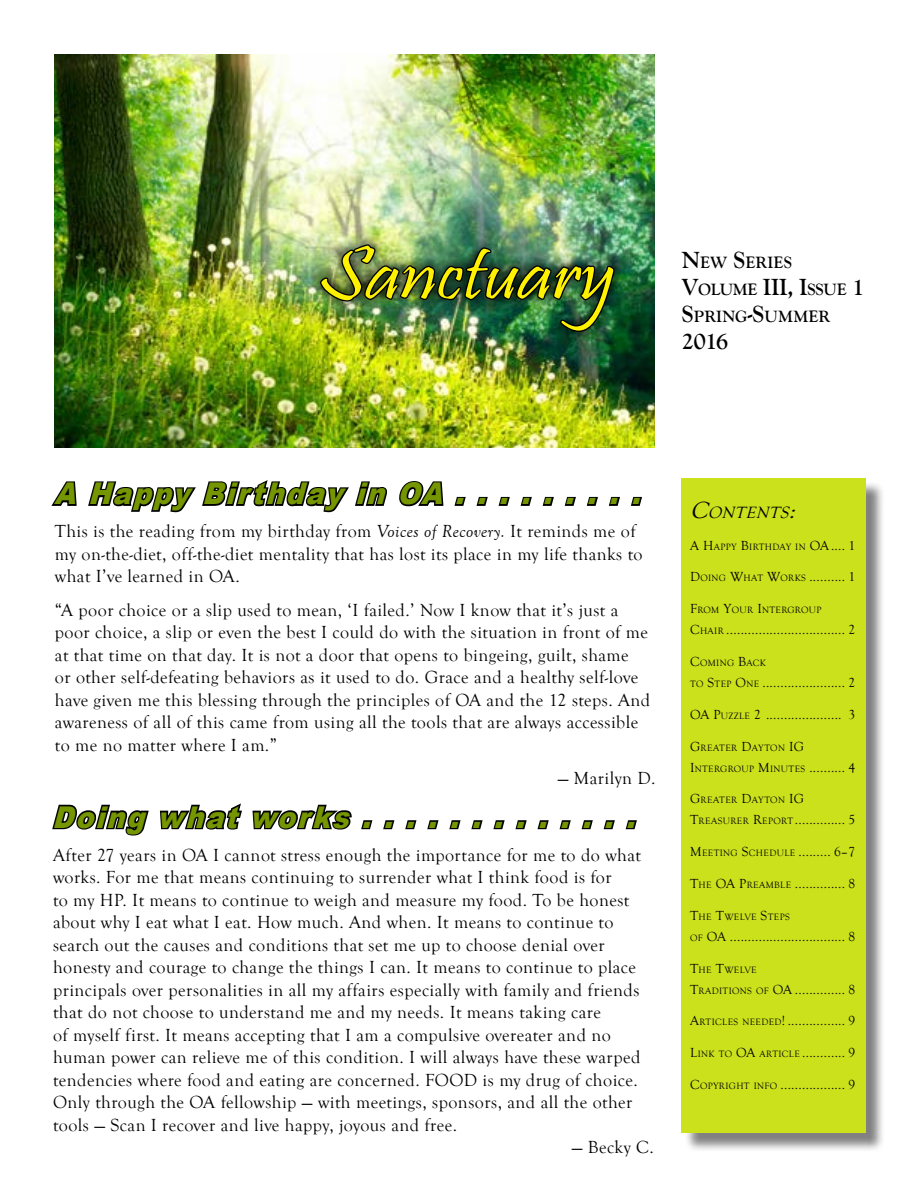
<style>
.page{position:relative;width:918px;height:1188px;background:#fff}
.page>*{position:absolute;margin:0;border:0;box-sizing:border-box;transform-origin:0 0}
.t1{font:76.2px "Pristina";color:#fff200;scale:1.15 1}
.t2{font:italic 900 30px "Arial";color:#759601;scale:.9 1}
.t3{font:700 24px "Goudy Old Sty T";color:#000}
.t4{font:18px/22.5px "Goudy Old Style T";letter-spacing:.025em;color:#000}
.t5{font:700 16.8px/27px "Goudy Old Sty T";letter-spacing:.015em;color:#000}
.t6{font:italic 16.8px "Goudy Old Style T";color:#000}
.t7{font:13.5px "Goudy Old Style T";color:#000}
.t8{font:9.45px "Goudy Old Style T";letter-spacing:.035em;color:#000}
.s1{font-size:24px}
.s2{font-style:italic}
.s3{font-size:13.5px}
.s4{font-size:9.45px}
</style>
<div class="page">
<div style="left:684px;top:481px;width:201px;height:671px;background:#000;opacity:.5"></div>
<div style="left:681px;top:479px;width:185px;height:654px;background:#cae11b"></div>
<img style="left:54px;top:54px;width:601px;height:393px">
<img style="left:310px;top:233px;width:315px;height:109px">
<img style="left:318px;top:243px;width:298px;height:102px">
<svg style="left:51px;top:481px;width:26px;height:25px"></svg>
<svg style="left:88px;top:480px;width:299px;height:33px"></svg>
<svg style="left:399px;top:481px;width:45px;height:26px"></svg>
<svg style="left:454px;top:496px;width:12px;height:10px"></svg>
<svg style="left:476px;top:496px;width:12px;height:10px"></svg>
<svg style="left:498px;top:496px;width:12px;height:10px"></svg>
<svg style="left:520px;top:496px;width:12px;height:10px"></svg>
<svg style="left:542px;top:496px;width:12px;height:10px"></svg>
<svg style="left:564px;top:496px;width:12px;height:10px"></svg>
<svg style="left:586px;top:496px;width:12px;height:10px"></svg>
<svg style="left:608px;top:496px;width:12px;height:10px"></svg>
<svg style="left:630px;top:496px;width:12px;height:10px"></svg>
<svg style="left:52px;top:804px;width:97px;height:32px"></svg>
<svg style="left:159px;top:803px;width:83px;height:27px"></svg>
<svg style="left:252px;top:804px;width:100px;height:26px"></svg>
<svg style="left:361px;top:820px;width:12px;height:10px"></svg>
<svg style="left:383px;top:820px;width:12px;height:10px"></svg>
<svg style="left:405px;top:820px;width:12px;height:10px"></svg>
<svg style="left:427px;top:820px;width:12px;height:10px"></svg>
<svg style="left:449px;top:820px;width:12px;height:10px"></svg>
<svg style="left:471px;top:820px;width:12px;height:10px"></svg>
<svg style="left:493px;top:820px;width:12px;height:10px"></svg>
<svg style="left:515px;top:820px;width:12px;height:10px"></svg>
<svg style="left:537px;top:820px;width:12px;height:10px"></svg>
<svg style="left:559px;top:820px;width:12px;height:10px"></svg>
<svg style="left:581px;top:820px;width:12px;height:10px"></svg>
<svg style="left:603px;top:820px;width:12px;height:10px"></svg>
<svg style="left:625px;top:820px;width:12px;height:10px"></svg>
<h1 class="t1" style="left:318px;top:232px;width:260px">Sanctuary</h1>
<p class="t5" style="left:682px;top:249px;width:184px"><span class="s1">N</span>EW <span class="s1">S</span>ERIES<br><span class="s1">V</span>OLUME <span class="s1">III, I</span>SSUE <span class="s1">1<br>S</span>PRING<span class="s1">-S</span>UMMER</p>
<h3 class="t3" style="left:682px;top:328px;width:48px">2016</h3>
<h2 class="t2" style="left:54px;top:472px;width:665px">A Happy Birthday in OA . . . . . . . . .</h2>
<p class="t4" style="left:55px;top:520px;width:589px">This is the reading from my birthday from <span class="s2">Voices of Recovery.</span> It reminds me of my on-the-diet, off-the-diet mentality that has lost its place in my life thanks to what I’ve learned in OA.</p>
<p class="t4" style="left:55px;top:599px;width:597px">“A poor choice or a slip used to mean, ‘I failed.’ Now I know that it’s just a poor choice, a slip or even the best I could do with the situation in front of me at that time on that day. It is not a door that opens to bingeing, guilt, shame<br>or other self-defeating behaviors as it used to do. Grace and a healthy self-love have given me this blessing through the principles of OA and the 12 steps. And awareness of all of this came from using all the tools that are always accessible to me no matter where I am.”</p>
<p class="t4" style="left:558px;top:767px;width:99px">— Marilyn D.</p>
<h2 class="t2" style="left:52px;top:795px;width:661px">Doing what works . . . . . . . . . . . . .</h2>
<p class="t4" style="left:53px;top:844px;width:589px">After 27 years in OA I cannot stress enough the importance for me to do what works. For me that means continuing to surrender what I think food is for<br>to my HP. It means to continue to weigh and measure my food. To be honest about why I eat what I eat. How much. And when. It means to continue to search out the causes and conditions that set me up to choose denial over honesty and courage to change the things I can. It means to continue to place principals over personalities in all my affairs especially with family and friends that do not choose to understand me and my needs. It means taking care<br>of myself first. It means accepting that I am a compulsive overeater and no human power can relieve me of this condition. I will always have these warped tendencies where food and eating are concerned. FOOD is my drug of choice.<br>Only through the OA fellowship — with meetings, sponsors, and all the other tools — Scan I recover and live happy, joyous and free.</p>
<p class="t4" style="left:572px;top:1136px;width:84px">— Becky C.</p>
<p class="t6" style="left:690px;top:503px;width:113px"><span class="s1">C</span>ONTENTS<span class="s1">:</span></p>
<p class="t8" style="left:690px;top:541px;width:167px"><span class="s3">A H</span>APPY <span class="s3">B</span>IRTHDAY IN <span class="s3">OA.... 1</span></p>
<p class="t7" style="left:690px;top:570px;width:167px">D<span class="s4">OING</span> W<span class="s4">HAT</span> W<span class="s4">ORKS</span> .......... 1</p>
<p class="t8" style="left:690px;top:605px;width:133px"><span class="s3">F</span>ROM <span class="s3">Y</span>OUR <span class="s3">I</span>NTERGROUP</p>
<p class="t7" style="left:690px;top:622px;width:166px">C<span class="s4">HAIR</span> ................................. 2</p>
<p class="t8" style="left:690px;top:658px;width:77px"><span class="s3">C</span>OMING <span class="s3">B</span>ACK</p>
<p class="t7" style="left:690px;top:675px;width:167px"><span class="s4">TO</span> S<span class="s4">TEP</span> O<span class="s4">NE</span> ....................... 2</p>
<p class="t7" style="left:690px;top:707px;width:167px">OA P<span class="s4">UZZLE</span> 2 ..................... 3</p>
<p class="t8" style="left:690px;top:742px;width:107px"><span class="s3">G</span>REATER <span class="s3">D</span>AYTON <span class="s3">IG</span></p>
<p class="t8" style="left:690px;top:763px;width:167px"><span class="s3">I</span>NTERGROUP <span class="s3">M</span>INUTES <span class="s3">.......... 4</span></p>
<p class="t8" style="left:690px;top:795px;width:107px"><span class="s3">G</span>REATER <span class="s3">D</span>AYTON <span class="s3">IG</span></p>
<p class="t7" style="left:690px;top:813px;width:167px">T<span class="s4">REASURER</span> R<span class="s4">EPORT</span> .............. 5</p>
<p class="t7" style="left:690px;top:844px;width:166px">M<span class="s4">EETING</span> S<span class="s4">CHEDULE</span> ......... 6–7</p>
<p class="t7" style="left:690px;top:876px;width:167px">T<span class="s4">HE</span> OA P<span class="s4">REAMBLE</span> .............. 8</p>
<p class="t8" style="left:690px;top:912px;width:101px"><span class="s3">T</span>HE <span class="s3">T</span>WELVE <span class="s3">S</span>TEPS</p>
<p class="t7" style="left:690px;top:929px;width:166px"><span class="s4">OF</span> OA ................................ 8</p>
<p class="t8" style="left:690px;top:964px;width:68px"><span class="s3">T</span>HE <span class="s3">T</span>WELVE</p>
<p class="t7" style="left:690px;top:982px;width:167px">T<span class="s4">RADITIONS OF</span> OA .............. 8</p>
<p class="t7" style="left:690px;top:1014px;width:167px">A<span class="s4">RTICLES NEEDED</span>! ................ 9</p>
<p class="t7" style="left:690px;top:1045px;width:167px">L<span class="s4">INK TO</span> OA <span class="s4">ARTICLE</span> ............ 9</p>
<p class="t7" style="left:690px;top:1077px;width:166px">C<span class="s4">OPYRIGHT INFO</span> .................. 9</p>
</div>
